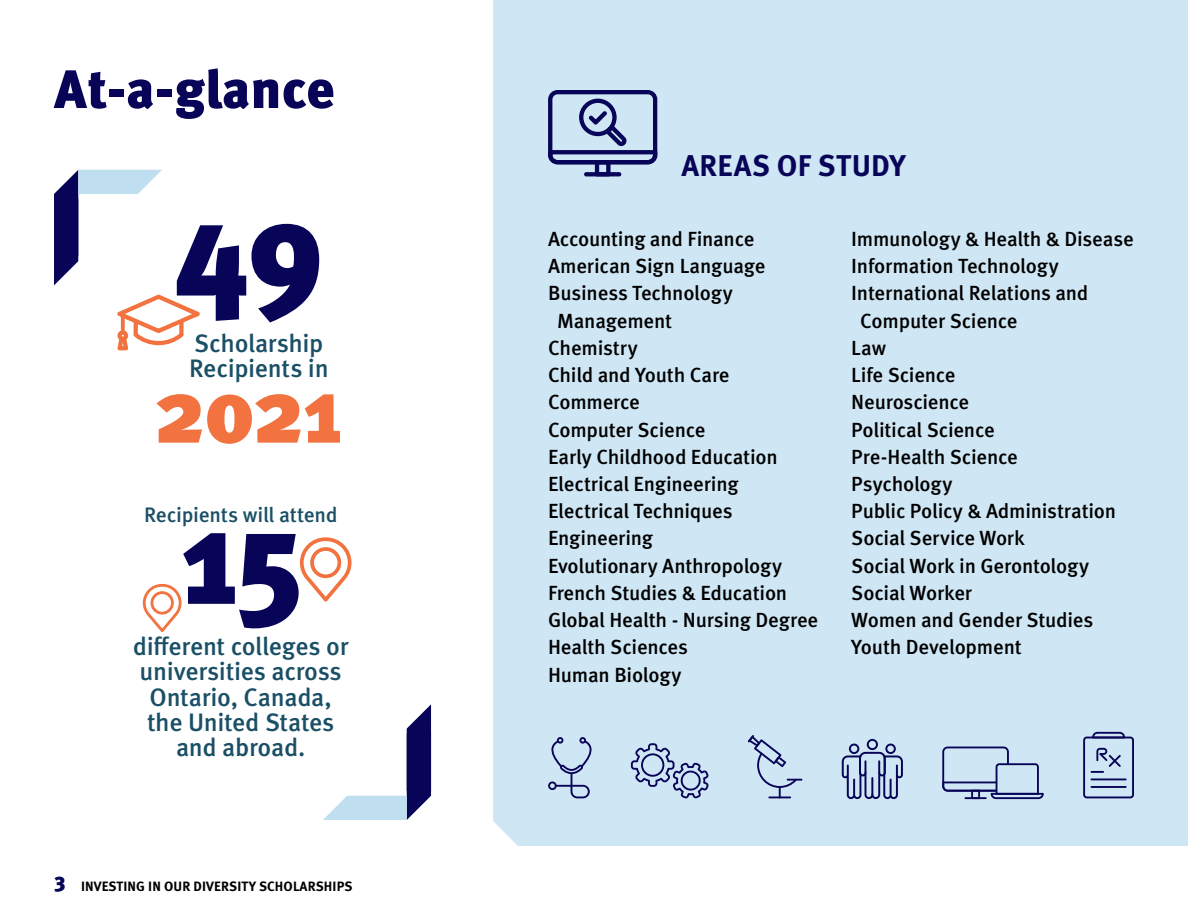
<style>
.page{position:relative;width:1188px;height:918px;background:#fff}
.page>*{position:absolute;margin:0;border:0;box-sizing:border-box;transform-origin:0 0}
.BC_2{font:900 90.75px "Meta Pro";color:#f27340}
.BC_1{font:900 54px "Meta Pro";color:#080559}
.BC_2-2{font:700 30px "Meta Pro";letter-spacing:.01em;color:#080559}
.BC_2-3{font:500 25.2px/25.2px "Meta Pro";letter-spacing:-.015em;color:#1a4f66;text-align:center}
.BC_2-4{font:500 21px "Meta Pro";letter-spacing:-.015em;color:#1a4f66}
.BC_1-2{font:500 20.4px/27.3px "Meta Pro";letter-spacing:-.01em;color:#000}
.t1{font:700 13.5px "Meta Pro";letter-spacing:.01em;color:#000}
.s1{font-weight:900;font-size:21px;color:#080559}
</style>
<div class="page">
<div style="left:493px;top:0;width:695px;height:846px;background:#cfe6f4"></div>
<svg style="left:548px;top:90px;width:110px;height:87px"></svg>
<svg style="left:142px;top:533px;width:210px;height:99px"></svg>
<svg style="left:54px;top:170px;width:265px;height:181px"></svg>
<svg style="left:631px;top:743px;width:78px;height:55px"></svg>
<svg style="left:1083px;top:732px;width:51px;height:66px"></svg>
<svg style="left:748px;top:735px;width:54px;height:63px"></svg>
<svg style="left:323px;top:704px;width:269px;height:142px"></svg>
<svg style="left:842px;top:739px;width:61px;height:60px"></svg>
<svg style="left:942px;top:747px;width:102px;height:52px"></svg>
<hr style="left:965px;top:797px;width:22px;height:2px;background:#080559">
<p class="BC_1" style="left:54px;top:46px;width:282px">At-a-glance</p>
<p class="BC_2-3" style="left:189px;top:329px;width:141px;text-align:left">Scholarship<br>Recipients in</p>
<p class="BC_2" style="left:153px;top:339px;width:191px">2021</p>
<p class="BC_2-4" style="left:144px;top:498px;width:195px">Recipients will attend</p>
<p class="BC_2-3" style="left:133px;top:632px;width:217px">different colleges or universities across<br>Ontario, Canada, the United States and abroad.</p>
<p class="t1" style="left:54px;top:876px;width:300px"><span class="s1">3</span> INVESTING IN OUR DIVERSITY SCHOLARSHIPS</p>
<p class="BC_2-2" style="left:681px;top:143px;width:226px">AREAS OF STUDY</p>
<p class="BC_1-2" style="left:548px;top:224px;width:208px">Accounting and Finance</p>
<p class="BC_1-2" style="left:548px;top:251px;width:219px">American Sign Language</p>
<p class="BC_1-2" style="left:557px;top:278px;width:177px;text-indent:-9px">Business Technology<br>Management</p>
<p class="BC_1-2" style="left:548px;top:333px;width:91px">Chemistry</p>
<p class="BC_1-2" style="left:548px;top:360px;width:183px">Child and Youth Care</p>
<p class="BC_1-2" style="left:548px;top:387px;width:93px">Commerce</p>
<p class="BC_1-2" style="left:548px;top:415px;width:159px">Computer Science</p>
<p class="BC_1-2" style="left:548px;top:442px;width:231px">Early Childhood Education</p>
<p class="BC_1-2" style="left:548px;top:469px;width:192px">Electrical Engineering</p>
<p class="BC_1-2" style="left:548px;top:496px;width:186px">Electrical Techniques</p>
<p class="BC_1-2" style="left:548px;top:523px;width:106px">Engineering</p>
<p class="BC_1-2" style="left:548px;top:551px;width:236px">Evolutionary Anthropology</p>
<p class="BC_1-2" style="left:548px;top:578px;width:241px">French Studies &amp; Education</p>
<p class="BC_1-2" style="left:548px;top:605px;width:272px">Global Health - Nursing Degree</p>
<p class="BC_1-2" style="left:548px;top:632px;width:142px">Health Sciences</p>
<p class="BC_1-2" style="left:548px;top:660px;width:135px">Human Biology</p>
<p class="BC_1-2" style="left:851px;top:224px;width:284px">Immunology &amp; Health &amp; Disease</p>
<p class="BC_1-2" style="left:851px;top:251px;width:209px">Information Technology</p>
<p class="BC_1-2" style="left:860px;top:278px;width:230px;text-indent:-9px">International Relations and<br>Computer Science</p>
<p class="BC_1-2" style="left:851px;top:333px;width:36px">Law</p>
<p class="BC_1-2" style="left:851px;top:360px;width:106px">Life Science</p>
<p class="BC_1-2" style="left:851px;top:387px;width:119px">Neuroscience</p>
<p class="BC_1-2" style="left:851px;top:415px;width:145px">Political Science</p>
<p class="BC_1-2" style="left:851px;top:442px;width:168px">Pre-Health Science</p>
<p class="BC_1-2" style="left:851px;top:469px;width:103px">Psychology</p>
<p class="BC_1-2" style="left:851px;top:496px;width:266px">Public Policy &amp; Administration</p>
<p class="BC_1-2" style="left:851px;top:523px;width:175px">Social Service Work</p>
<p class="BC_1-2" style="left:851px;top:551px;width:239px">Social Work in Gerontology</p>
<p class="BC_1-2" style="left:851px;top:578px;width:122px">Social Worker</p>
<p class="BC_1-2" style="left:851px;top:605px;width:244px">Women and Gender Studies</p>
<p class="BC_1-2" style="left:851px;top:632px;width:172px">Youth Development</p>
</div>
